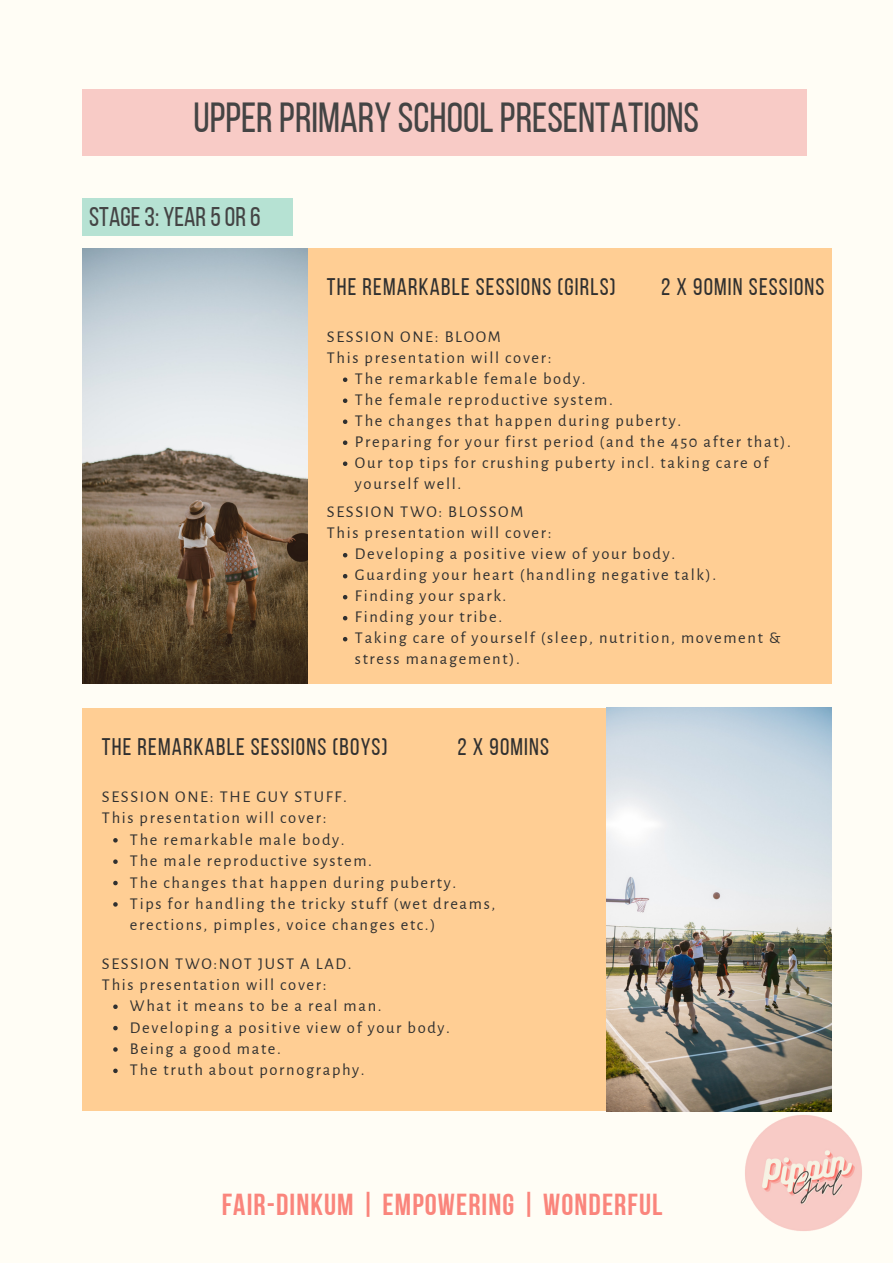
<style>
.page{position:relative;width:893px;height:1264px;background:#fff}
.page>*{position:absolute;margin:0;border:0;box-sizing:border-box;transform-origin:0 0}
.t1{font:42px "Bebas Neue";color:#444}
.t2{font:30.3px "Bebas Neue Cyrillic";letter-spacing:.035em;color:#fa857c}
.t3{font:27px "Bebas Neue";color:#444}
.t4{font:24px "Bebas Neue";letter-spacing:.05em;color:#303030}
.t5{font:16.5px/21px "Alegreya Sans";letter-spacing:.1em;color:#303030}
</style>
<div class="page">
<div style="left:0;top:0;width:892px;height:1262px;background:#fffdf5"></div>
<div style="left:307px;top:248px;width:524px;height:436px;background:#ffce94"></div>
<img style="left:82px;top:248px;width:225px;height:435px">
<svg style="left:343px;top:377px;width:4px;height:5px"></svg>
<svg style="left:343px;top:398px;width:4px;height:5px"></svg>
<svg style="left:343px;top:419px;width:4px;height:5px"></svg>
<svg style="left:343px;top:440px;width:4px;height:5px"></svg>
<svg style="left:343px;top:461px;width:4px;height:5px"></svg>
<svg style="left:343px;top:553px;width:4px;height:4px"></svg>
<svg style="left:343px;top:574px;width:4px;height:4px"></svg>
<svg style="left:343px;top:595px;width:4px;height:4px"></svg>
<svg style="left:343px;top:616px;width:4px;height:4px"></svg>
<svg style="left:343px;top:637px;width:4px;height:4px"></svg>
<div style="left:82px;top:707px;width:525px;height:403px;background:#ffce94"></div>
<img style="left:607px;top:707px;width:224px;height:404px">
<img style="left:741px;top:1110px;width:121px;height:121px">
<svg style="left:113px;top:838px;width:5px;height:4px"></svg>
<svg style="left:113px;top:859px;width:5px;height:5px"></svg>
<svg style="left:113px;top:880px;width:5px;height:5px"></svg>
<svg style="left:113px;top:902px;width:5px;height:4px"></svg>
<svg style="left:113px;top:1004px;width:5px;height:5px"></svg>
<svg style="left:113px;top:1025px;width:5px;height:5px"></svg>
<svg style="left:113px;top:1047px;width:5px;height:4px"></svg>
<svg style="left:113px;top:1068px;width:5px;height:5px"></svg>
<div style="left:82px;top:198px;width:210px;height:37px;background:#b6e2d3"></div>
<div style="left:82px;top:89px;width:725px;height:67px;background:#f8cbc6"></div>
<p class="t1" style="left:193px;top:100px;width:507px">UPPERPRIMARY SCHOOLPRESENTATIONS</p>
<p class="t3" style="left:89px;top:205px;width:173px">STAGE3: YEAR5OR6</p>
<p class="t4" style="left:327px;top:277px;width:290px">THE REMARKABLE SESSIONS (GIRLS)</p>
<p class="t4" style="left:661px;top:277px;width:165px">2 X 90MIN SESSIONS</p>
<p class="t5" style="left:327px;top:326px;width:175px">SESSION ONE: BLOOM</p>
<p class="t5" style="left:327px;top:347px;width:226px">This presentation will cover:</p>
<p class="t5" style="left:355px;top:368px;width:232px">The remarkable female body.</p>
<p class="t5" style="left:355px;top:389px;width:259px">The female reproductive system.</p>
<p class="t5" style="left:355px;top:410px;width:328px">The changes that happen during puberty.</p>
<p class="t5" style="left:355px;top:431px;width:437px">Preparing for your first period (and the 450 after that).</p>
<p class="t5" style="left:355px;top:452px;width:415px">Our top tips for crushing puberty incl. taking care of yourself well.</p>
<p class="t5" style="left:327px;top:502px;width:198px">SESSION TWO: BLOSSOM</p>
<p class="t5" style="left:327px;top:523px;width:226px">This presentation will cover:</p>
<p class="t5" style="left:355px;top:544px;width:321px">Developing a positive view of your body.</p>
<p class="t5" style="left:355px;top:565px;width:362px">Guarding your heart (handling negative talk).</p>
<p class="t5" style="left:355px;top:586px;width:153px">Finding your spark.</p>
<p class="t5" style="left:355px;top:607px;width:149px">Finding your tribe.</p>
<p class="t5" style="left:355px;top:628px;width:427px">Taking care of yourself (sleep, nutrition, movement &amp; stress management).</p>
<p class="t4" style="left:102px;top:736px;width:287px">THE REMARKABLE SESSIONS (BOYS)</p>
<p class="t4" style="left:457px;top:736px;width:93px">2 X 90MINS</p>
<p class="t5" style="left:102px;top:786px;width:246px">SESSION ONE: THE GUY STUFF.</p>
<p class="t5" style="left:102px;top:808px;width:226px">This presentation will cover:</p>
<p class="t5" style="left:130px;top:829px;width:216px">The remarkable male body.</p>
<p class="t5" style="left:130px;top:850px;width:243px">The male reproductive system.</p>
<p class="t5" style="left:130px;top:872px;width:327px">The changes that happen during puberty.</p>
<p class="t5" style="left:130px;top:893px;width:367px">Tips for handling the tricky stuff (wet dreams, erections, pimples, voice changes etc.)</p>
<p class="t5" style="left:102px;top:953px;width:251px">SESSION TWO:NOT JUST A LAD.</p>
<p class="t5" style="left:102px;top:974px;width:226px">This presentation will cover:</p>
<p class="t5" style="left:130px;top:995px;width:253px">What it means to be a real man.</p>
<p class="t5" style="left:130px;top:1017px;width:321px">Developing a positive view of your body.</p>
<p class="t5" style="left:130px;top:1038px;width:152px">Being a good mate.</p>
<p class="t5" style="left:130px;top:1059px;width:236px">The truth about pornography.</p>
<p class="t2" style="left:222px;top:1191px;width:442px">FAIR-DINKUM | EMPOWERING | WONDERFUL</p>
</div>
